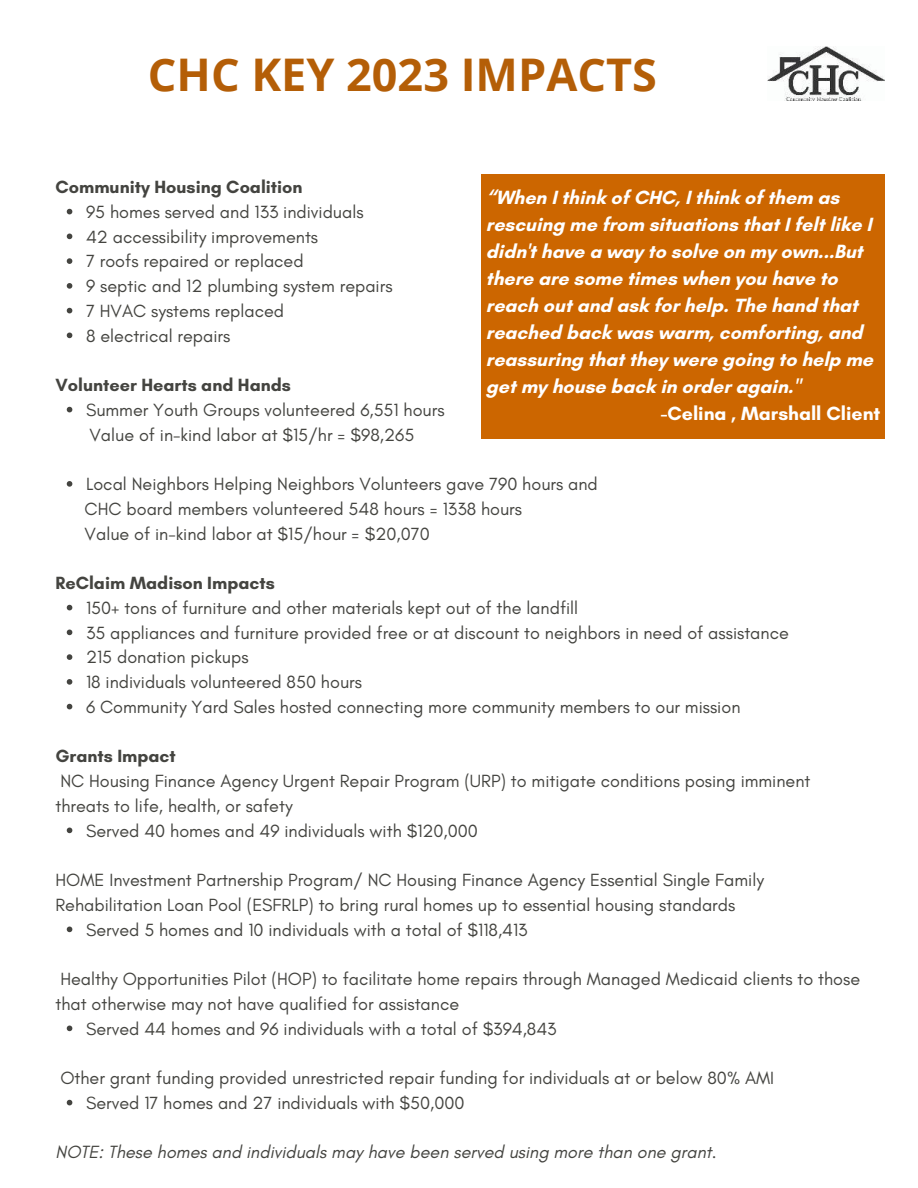
<style>
.page{position:relative;width:918px;height:1188px;background:#fff}
.page>*{position:absolute;margin:0;border:0;box-sizing:border-box;transform-origin:0 0}
.t1{font:700 45px "Open Sans";color:#b45e07}
.t2{font:700 19.5px "Glacial Indifference";color:#fff}
.t3{font:18px/24.8px "Glacial Indifference";color:#444440}
.t4{font:700 18px "Glacial Indifference";color:#444440}
.t5{font:italic 18px "Glacial Indifference";color:#444440}
</style>
<div class="page">
<img style="left:767px;top:46px;width:117px;height:54px">
<svg style="left:67px;top:209px;width:5px;height:5px"></svg>
<svg style="left:67px;top:234px;width:5px;height:5px"></svg>
<svg style="left:67px;top:258px;width:5px;height:6px"></svg>
<svg style="left:67px;top:283px;width:5px;height:6px"></svg>
<svg style="left:67px;top:308px;width:5px;height:5px"></svg>
<svg style="left:67px;top:333px;width:5px;height:5px"></svg>
<svg style="left:67px;top:407px;width:5px;height:5px"></svg>
<svg style="left:67px;top:481px;width:5px;height:6px"></svg>
<svg style="left:67px;top:605px;width:5px;height:5px"></svg>
<svg style="left:67px;top:630px;width:5px;height:5px"></svg>
<svg style="left:67px;top:654px;width:5px;height:6px"></svg>
<svg style="left:67px;top:679px;width:5px;height:6px"></svg>
<svg style="left:67px;top:704px;width:5px;height:5px"></svg>
<svg style="left:67px;top:828px;width:5px;height:5px"></svg>
<svg style="left:67px;top:927px;width:5px;height:5px"></svg>
<svg style="left:67px;top:1026px;width:5px;height:5px"></svg>
<svg style="left:67px;top:1100px;width:5px;height:5px"></svg>
<div style="left:481px;top:175px;width:404px;height:264px;background:#c60"></div>
<h1 class="t1" style="left:148px;top:43px;width:510px">CHC KEY 2023 IMPACTS</h1>
<p class="t4" style="left:56px;top:176px;width:249px">Community Housing Coalition</p>
<p class="t3" style="left:86px;top:200px;width:308px">95 homes served and 133 individuals<br>42 accessibility improvements<br>7 roofs repaired or replaced<br>9 septic and 12 plumbing system repairs<br>7 HVAC systems replaced<br>8 electrical repairs</p>
<p class="t4" style="left:56px;top:374px;width:237px">Volunteer Hearts and Hands</p>
<p class="t3" style="left:86px;top:398px;width:360px">Summer Youth Groups volunteered 6,551 hours<br>Value of in-kind labor at $15/hr = $98,265</p>
<p class="t3" style="left:85px;top:472px;width:515px">Local Neighbors Helping Neighbors Volunteers gave 790 hours and<br>CHC board members volunteered 548 hours = 1338 hours<br>Value of in-kind labor at $15/hour = $20,070</p>
<p class="t4" style="left:56px;top:572px;width:221px">ReClaim Madison Impacts</p>
<p class="t3" style="left:86px;top:596px;width:704px">150+ tons of furniture and other materials kept out of the landfill<br>35 appliances and furniture provided free or at discount to neighbors in need of assistance 215 donation pickups<br>18 individuals volunteered 850 hours<br>6 Community Yard Sales hosted connecting more community members to our mission</p>
<p class="t4" style="left:56px;top:745px;width:122px">Grants Impact</p>
<p class="t3" style="left:60px;top:769px;width:752px">NC Housing Finance Agency Urgent Repair Program (URP) to mitigate conditions posing imminent</p>
<p class="t3" style="left:56px;top:794px;width:239px">threats to life, health, or safety</p>
<p class="t3" style="left:86px;top:818px;width:393px">Served 40 homes and 49 individuals with $120,000</p>
<p class="t3" style="left:56px;top:868px;width:710px">HOME Investment Partnership Program/ NC Housing Finance Agency Essential Single Family</p>
<p class="t3" style="left:56px;top:893px;width:681px">Rehabilitation Loan Pool (ESFRLP) to bring rural homes up to essential housing standards</p>
<p class="t3" style="left:86px;top:917px;width:443px">Served 5 homes and 10 individuals with a total of $118,413</p>
<p class="t3" style="left:60px;top:967px;width:801px">Healthy Opportunities Pilot (HOP) to facilitate home repairs through Managed Medicaid clients to those</p>
<p class="t3" style="left:56px;top:992px;width:405px">that otherwise may not have qualified for assistance</p>
<p class="t3" style="left:86px;top:1016px;width:472px">Served 44 homes and 96 individuals with a total of $394,843</p>
<p class="t3" style="left:86px;top:1066px;width:690px;text-indent:-26px">Other grant funding provided unrestricted repair funding for individuals at or below 80% AMI<br>Served 17 homes and 27 individuals with $50,000</p>
<p class="t5" style="left:56px;top:1142px;width:663px">NOTE: These homes and individuals may have been served using more than one grant.</p>
<p class="t2" style="left:486px;top:185px;width:355px">“When I think of CHC, I think of them as</p>
<p class="t2" style="left:486px;top:212px;width:387px">rescuing me from situations that I felt like I</p>
<p class="t2" style="left:486px;top:239px;width:378px">didn't have a way to solve on my own...But</p>
<p class="t2" style="left:486px;top:266px;width:353px">there are some times when you have to</p>
<p class="t2" style="left:486px;top:293px;width:374px">reach out and ask for help. The hand that</p>
<p class="t2" style="left:486px;top:320px;width:378px">reached back was warm, comforting, and</p>
<p class="t2" style="left:486px;top:347px;width:389px">reassuring that they were going to help me</p>
<p class="t2" style="left:486px;top:374px;width:316px">get my house back in order again."</p>
<p class="t2" style="left:661px;top:401px;width:221px">-Celina , Marshall Client</p>
</div>
